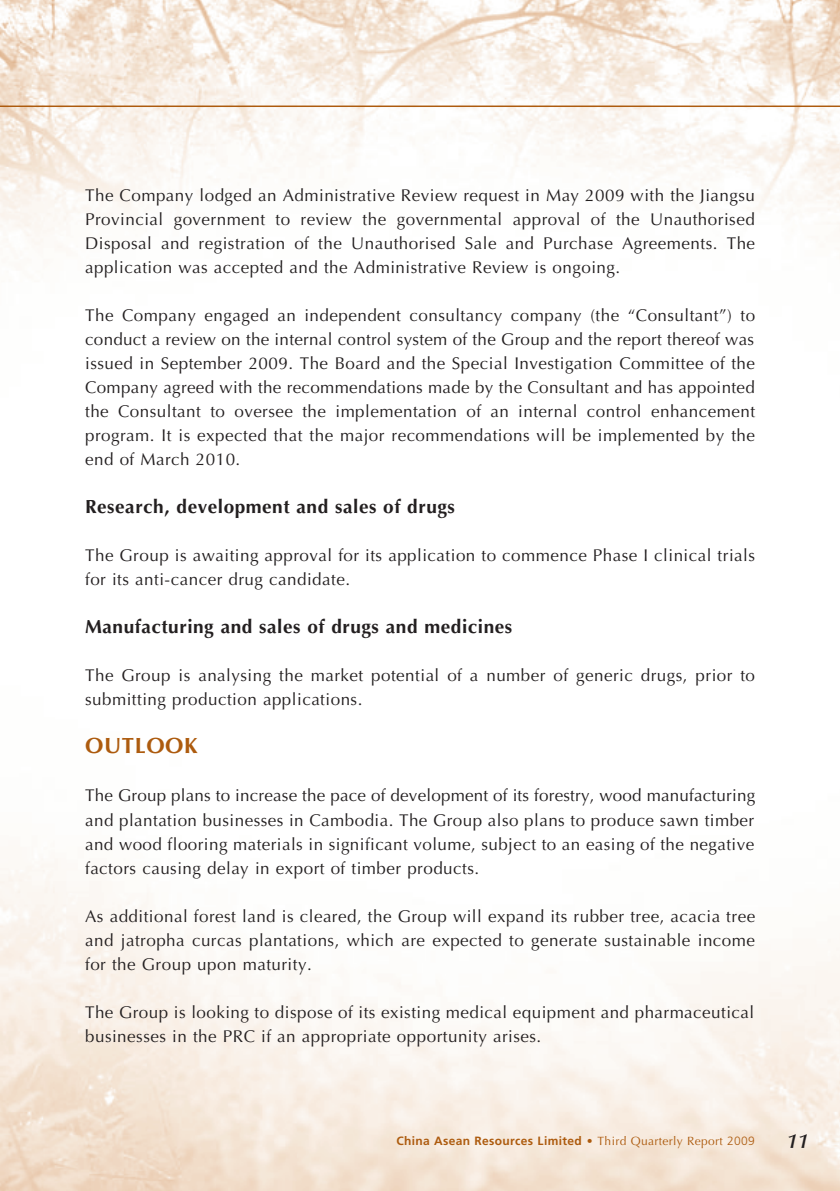
<style>
.page{position:relative;width:840px;height:1191px;background:#fff}
.page>*{position:absolute;margin:0;border:0;box-sizing:border-box;transform-origin:0 0}
.t1{font:700 22px "Optima LT Std";letter-spacing:.03em;color:#ad5b0e}
.t2{font:italic 600 20px "Optima LT Std";color:#231f20}
.t3{font:700 19px "Optima LT Std";letter-spacing:.03em;color:#231f20}
.t4{font:17px/24px "Optima LT Std";letter-spacing:.03em;color:#231f20;text-align:justify}
.t5{font:700 12px "Frutiger LT Std";letter-spacing:.03em;color:#ad5b0e}
.s1{font-family:"Optima LT Std";font-weight:400}
.s2{font-weight:300}
</style>
<div class="page">
<img style="left:0;top:0;width:839px;height:1191px">
<hr style="left:0;top:105px;width:839px;height:2px;background:#ad5b0e">
<p class="t4" style="left:85px;top:184px;width:671px">The Company lodged an Administrative Review request in May 2009 with the Jiangsu Provincial government to review the governmental approval of the Unauthorised Disposal and registration of the Unauthorised Sale and Purchase Agreements. The application was accepted and the Administrative Review is ongoing.</p>
<p class="t4" style="left:85px;top:304px;width:671px">The Company engaged an independent consultancy company (the “Consultant”) to conduct a review on the internal control system of the Group and the report thereof was issued in September 2009. The Board and the Special Investigation Committee of the Company agreed with the recommendations made by the Consultant and has appointed the Consultant to oversee the implementation of an internal control enhancement program. It is expected that the major recommendations will be implemented by the end of March 2010.</p>
<p class="t3" style="left:85px;top:496px;width:371px">Research, development and sales of drugs</p>
<p class="t4" style="left:85px;top:544px;width:671px">The Group is awaiting approval for its application to commence Phase I clinical trials for its anti-cancer drug candidate.</p>
<p class="t3" style="left:85px;top:616px;width:428px">Manufacturing and sales of drugs and medicines</p>
<p class="t4" style="left:85px;top:664px;width:671px">The Group is analysing the market potential of a number of generic drugs, prior to submitting production applications.</p>
<p class="t1" style="left:85px;top:733px;width:114px">OUTLOOK</p>
<p class="t4" style="left:85px;top:784px;width:671px">The Group plans to increase the pace of development of its forestry, wood manufacturing and plantation businesses in Cambodia. The Group also plans to produce sawn timber and wood flooring materials in significant volume, subject to an easing of the negative factors causing delay in export of timber products.</p>
<p class="t4" style="left:85px;top:904px;width:671px">As additional forest land is cleared, the Group will expand its rubber tree, acacia tree and jatropha curcas plantations, which are expected to generate sustainable income for the Group upon maturity.</p>
<p class="t4" style="left:85px;top:1000px;width:670px">The Group is looking to dispose of its existing medical equipment and pharmaceutical businesses in the PRC if an appropriate opportunity arises.</p>
<p class="t5" style="left:396px;top:1134px;width:360px">China Asean Resources Limited <span class="s1">• Third Quarterly Report</span> <span class="s2">2009</span></p>
<p class="t2" style="left:786px;top:1129px;width:23px">11</p>
</div>
